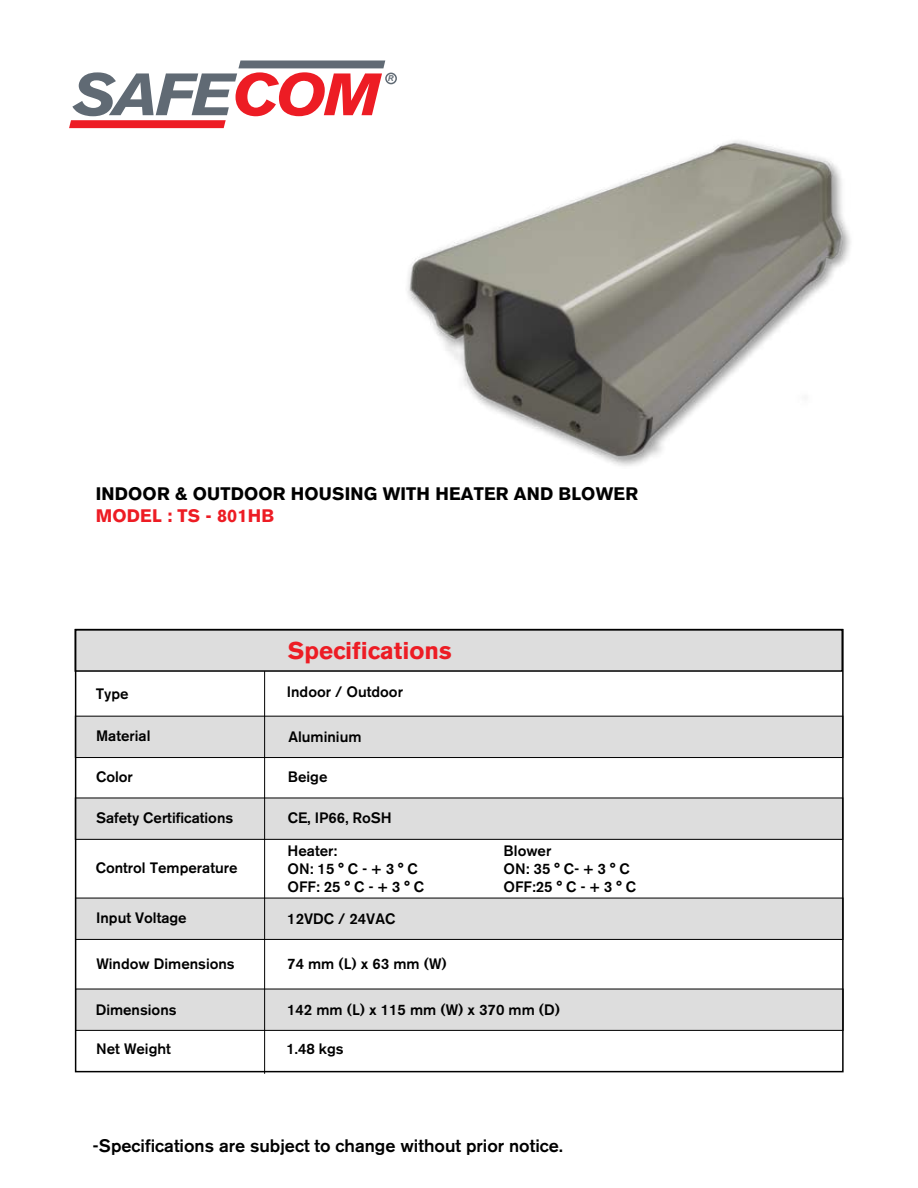
<style>
.page{position:relative;width:918px;height:1188px;background:#fff}
.page>*{position:absolute;margin:0;border:0;box-sizing:border-box;transform-origin:0 0}
.t1{font:700 24.15px "Akzidenz Grotesk BE";color:#ed1c24}
.t2{font:500 18px "Akzidenz Grotesk BE";color:#000}
.t3{font:700 18px "Akzidenz Grotesk BE";letter-spacing:.01em;color:#000}
.t4{font:700 18px "Akzidenz Grotesk BE";letter-spacing:.01em;color:#ed1c24}
.t5{font:500 15px "Akzidenz Grotesk BE";color:#000}
.t6{font:italic 700 7.95px "Arial";color:#606a74}
</style>
<div class="page">
<div style="left:76px;top:989px;width:767px;height:41px;background:#ddd"></div>
<div style="left:75px;top:989px;width:768px;height:42px;border:1px solid #000"></div>
<div style="left:75px;top:716px;width:768px;height:42px;background:#ddd"></div>
<div style="left:75px;top:716px;width:768px;height:42px;border:1px solid #000"></div>
<div style="left:75px;top:630px;width:767px;height:41px;background:#ddd"></div>
<div style="left:75px;top:629px;width:768px;height:43px;border:2px solid #000"></div>
<div style="left:75px;top:798px;width:768px;height:41px;background:#ddd"></div>
<div style="left:75px;top:798px;width:768px;height:42px;border:1px solid #000"></div>
<div style="left:75px;top:898px;width:768px;height:41px;background:#ddd"></div>
<div style="left:75px;top:898px;width:768px;height:42px;border:1px solid #000"></div>
<svg style="left:69px;top:60px;width:316px;height:68px"></svg>
<div style="left:385px;top:73px;width:12px;height:11px;border:2px solid #606a74;border-radius:50%"></div>
<div style="left:75px;top:629px;width:769px;height:443px;border:2px solid #000"></div>
<hr style="left:264px;top:671px;width:1px;height:403px;background:#000">
<img style="left:407px;top:140px;width:444px;height:326px">
<p class="t6" style="left:388px;top:73px;width:7px">R</p>
<p class="t3" style="left:96px;top:484px;width:544px">INDOOR &amp; OUTDOOR HOUSING WITH HEATER AND BLOWER</p>
<p class="t4" style="left:96px;top:505px;width:180px">MODEL : TS - 801HB</p>
<p class="t5" style="left:96px;top:684px;width:34px">Type</p>
<p class="t5" style="left:96px;top:727px;width:56px">Material</p>
<p class="t5" style="left:96px;top:768px;width:38px">Color</p>
<h1 class="t1" style="left:288px;top:637px;width:165px">Specifications</h1>
<p class="t5" style="left:287px;top:683px;width:118px">Indoor / Outdoor</p>
<p class="t5" style="left:288px;top:727px;width:75px">Aluminium</p>
<p class="t5" style="left:288px;top:767px;width:41px">Beige</p>
<p class="t5" style="left:96px;top:809px;width:139px">Safety Certifications</p>
<p class="t5" style="left:288px;top:809px;width:106px">CE, IP66, RoSH</p>
<p class="t5" style="left:96px;top:859px;width:143px">Control Temperature</p>
<p class="t5" style="left:288px;top:842px;width:51px">Heater:</p>
<p class="t5" style="left:504px;top:842px;width:49px">Blower</p>
<p class="t5" style="left:288px;top:860px;width:132px">ON: 15 ° C - + 3 ° C</p>
<p class="t5" style="left:504px;top:860px;width:128px">ON: 35 ° C- + 3 ° C</p>
<p class="t5" style="left:288px;top:878px;width:138px">OFF: 25 ° C - + 3 ° C</p>
<p class="t5" style="left:504px;top:878px;width:134px">OFF:25 ° C - + 3 ° C</p>
<p class="t5" style="left:96px;top:909px;width:92px">Input Voltage</p>
<p class="t5" style="left:287px;top:909px;width:110px">12VDC / 24VAC</p>
<p class="t5" style="left:287px;top:955px;width:161px">74 mm (L) x 63 mm (W)</p>
<p class="t5" style="left:96px;top:954px;width:140px">Window Dimensions</p>
<p class="t5" style="left:96px;top:1000px;width:82px">Dimensions</p>
<p class="t5" style="left:287px;top:1000px;width:275px">142 mm (L) x 115 mm (W) x 370 mm (D)</p>
<p class="t5" style="left:96px;top:1040px;width:76px">Net Weight</p>
<p class="t5" style="left:287px;top:1040px;width:59px">1.48 kgs</p>
<p class="t2" style="left:93px;top:1135px;width:472px">-Specifications are subject to change without prior notice.</p>
</div>
